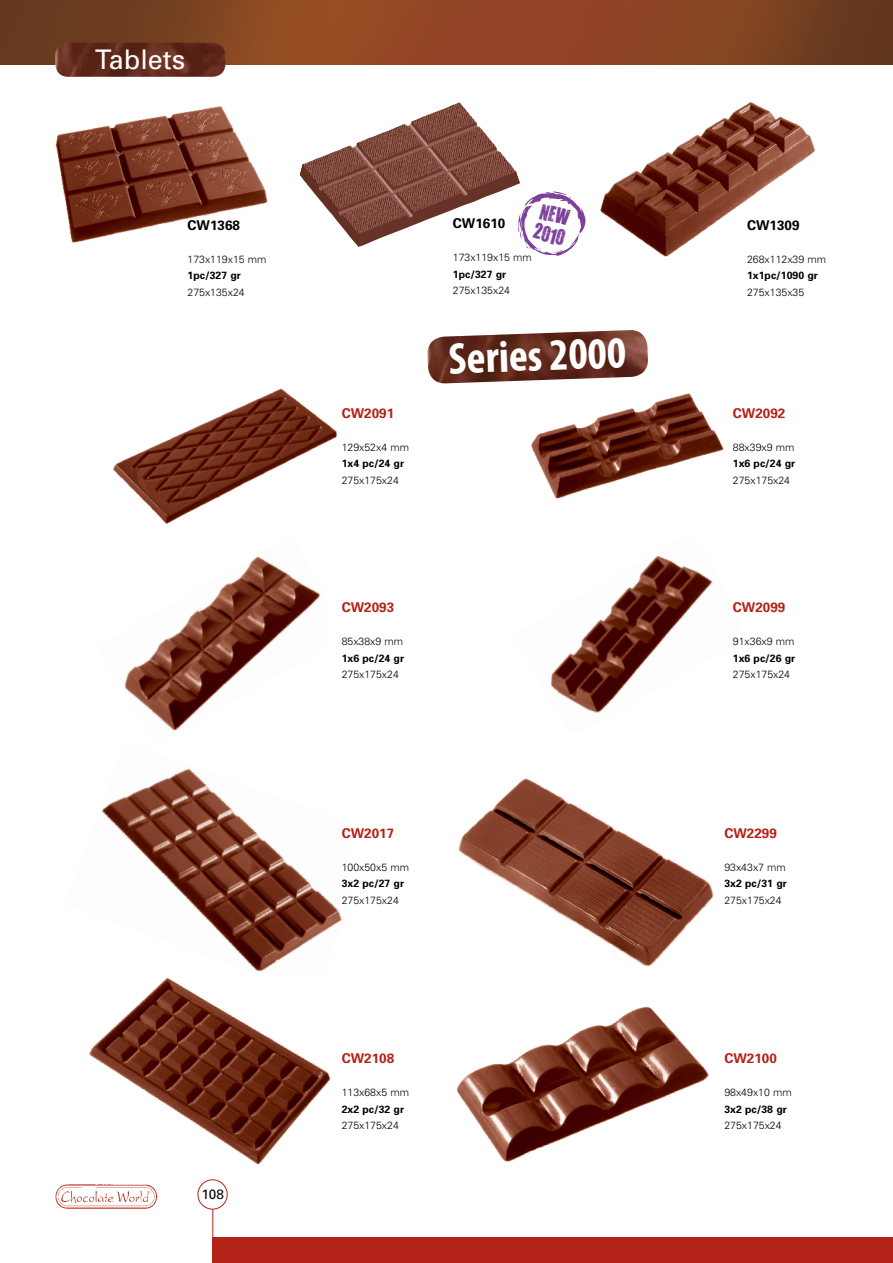
<style>
.page{position:relative;width:893px;height:1263px;background:#fff}
.page>*{position:absolute;margin:0;border:0;box-sizing:border-box;transform-origin:0 0}
.t1{font:700 condensed 45px "Myriad Pro";color:#fff}
.t2{font:27px "Univers";color:#fff}
.t3{font:18.15px/20.2px "You Are Loved";color:#7d4199}
.t4{font:700 13.5px "Univers";color:#b32317}
.t5{font:700 13.5px "Univers";color:#000}
.t6{font:13.5px "Univers";color:#000}
.t7{font:300 10.5px "Univers";color:#000}
.t8{font:700 10.5px "Univers";color:#000}
</style>
<div class="page">
<img style="left:0;top:0;width:893px;height:64px">
<div style="left:198px;top:1179px;width:29px;height:30px;border:1px solid #b32317;border-radius:50%"></div>
<hr style="left:213px;top:1209px;width:1px;height:54px;background:#b32317">
<img style="left:55px;top:1184px;width:103px;height:25px">
<img style="left:55px;top:43px;width:170px;height:34px">
<div style="left:213px;top:1238px;width:680px;height:25px;background:#b32317"></div>
<img style="left:55px;top:106px;width:213px;height:137px">
<img style="left:600px;top:102px;width:216px;height:155px">
<img style="left:113px;top:388px;width:225px;height:136px">
<img style="left:531px;top:393px;width:193px;height:106px">
<img style="left:124px;top:556px;width:197px;height:175px">
<img style="left:550px;top:555px;width:163px;height:158px">
<img style="left:101px;top:768px;width:242px;height:204px">
<img style="left:458px;top:778px;width:256px;height:189px">
<img style="left:89px;top:978px;width:241px;height:186px">
<img style="left:457px;top:1006px;width:252px;height:156px">
<img style="left:427px;top:330px;width:221px;height:54px">
<img style="left:300px;top:102px;width:220px;height:145px">
<svg style="left:518px;top:191px;width:68px;height:65px"></svg>
<h2 class="t2" style="left:95px;top:43px;width:92px">Tablets</h2>
<p class="t5" style="left:188px;top:216px;width:54px">CW1368</p>
<p class="t7" style="left:188px;top:253px;width:81px">173x119x15 mm</p>
<p class="t8" style="left:188px;top:269px;width:55px">1pc/327 gr</p>
<p class="t7" style="left:188px;top:286px;width:59px">275x135x24</p>
<p class="t6" style="left:201px;top:1185px;width:24px">108</p>
<p class="t4" style="left:342px;top:404px;width:54px">CW2091</p>
<p class="t7" style="left:342px;top:441px;width:69px">129x52x4 mm</p>
<p class="t8" style="left:342px;top:457px;width:64px">1x4 pc/24 gr</p>
<p class="t7" style="left:342px;top:474px;width:59px">275x175x24</p>
<h3 class="t3" style="left:542px;top:200px;width:33px;rotate:15deg">NEW<br>2010</h3>
<p class="t5" style="left:453px;top:215px;width:54px">CW1610</p>
<p class="t7" style="left:453px;top:251px;width:81px">173x119x15 mm</p>
<p class="t8" style="left:453px;top:267px;width:55px">1pc/327 gr</p>
<p class="t7" style="left:453px;top:284px;width:59px">275x135x24</p>
<h1 class="t1" style="left:448px;top:330px;width:179px;rotate:-2deg">Series 2000</h1>
<p class="t4" style="left:342px;top:599px;width:54px">CW2093</p>
<p class="t7" style="left:342px;top:635px;width:63px">85x38x9 mm</p>
<p class="t8" style="left:342px;top:651px;width:64px">1x6 pc/24 gr</p>
<p class="t7" style="left:342px;top:668px;width:59px">275x175x24</p>
<p class="t4" style="left:342px;top:824px;width:54px">CW2017</p>
<p class="t7" style="left:342px;top:861px;width:69px">100x50x5 mm</p>
<p class="t8" style="left:342px;top:877px;width:64px">3x2 pc/27 gr</p>
<p class="t7" style="left:342px;top:894px;width:59px">275x175x24</p>
<p class="t4" style="left:342px;top:1050px;width:54px">CW2108</p>
<p class="t7" style="left:342px;top:1086px;width:69px">113x68x5 mm</p>
<p class="t8" style="left:342px;top:1102px;width:64px">2x2 pc/32 gr</p>
<p class="t7" style="left:342px;top:1119px;width:59px">275x175x24</p>
<p class="t5" style="left:747px;top:216px;width:54px">CW1309</p>
<p class="t7" style="left:747px;top:253px;width:81px">268x112x39 mm</p>
<p class="t8" style="left:747px;top:269px;width:72px">1x1pc/1090 gr</p>
<p class="t7" style="left:747px;top:286px;width:59px">275x135x35</p>
<p class="t4" style="left:733px;top:404px;width:54px">CW2092</p>
<p class="t7" style="left:733px;top:441px;width:63px">88x39x9 mm</p>
<p class="t8" style="left:733px;top:457px;width:64px">1x6 pc/24 gr</p>
<p class="t7" style="left:733px;top:474px;width:59px">275x175x24</p>
<p class="t4" style="left:733px;top:599px;width:54px">CW2099</p>
<p class="t7" style="left:733px;top:635px;width:63px">91x36x9 mm</p>
<p class="t8" style="left:733px;top:651px;width:64px">1x6 pc/26 gr</p>
<p class="t7" style="left:733px;top:668px;width:59px">275x175x24</p>
<p class="t4" style="left:724px;top:824px;width:54px">CW2299</p>
<p class="t7" style="left:724px;top:861px;width:63px">93x43x7 mm</p>
<p class="t8" style="left:724px;top:877px;width:64px">3x2 pc/31 gr</p>
<p class="t7" style="left:724px;top:894px;width:59px">275x175x24</p>
<p class="t4" style="left:724px;top:1050px;width:54px">CW2100</p>
<p class="t7" style="left:724px;top:1086px;width:69px">98x49x10 mm</p>
<p class="t8" style="left:724px;top:1102px;width:64px">3x2 pc/38 gr</p>
<p class="t7" style="left:724px;top:1119px;width:59px">275x175x24</p>
</div>
